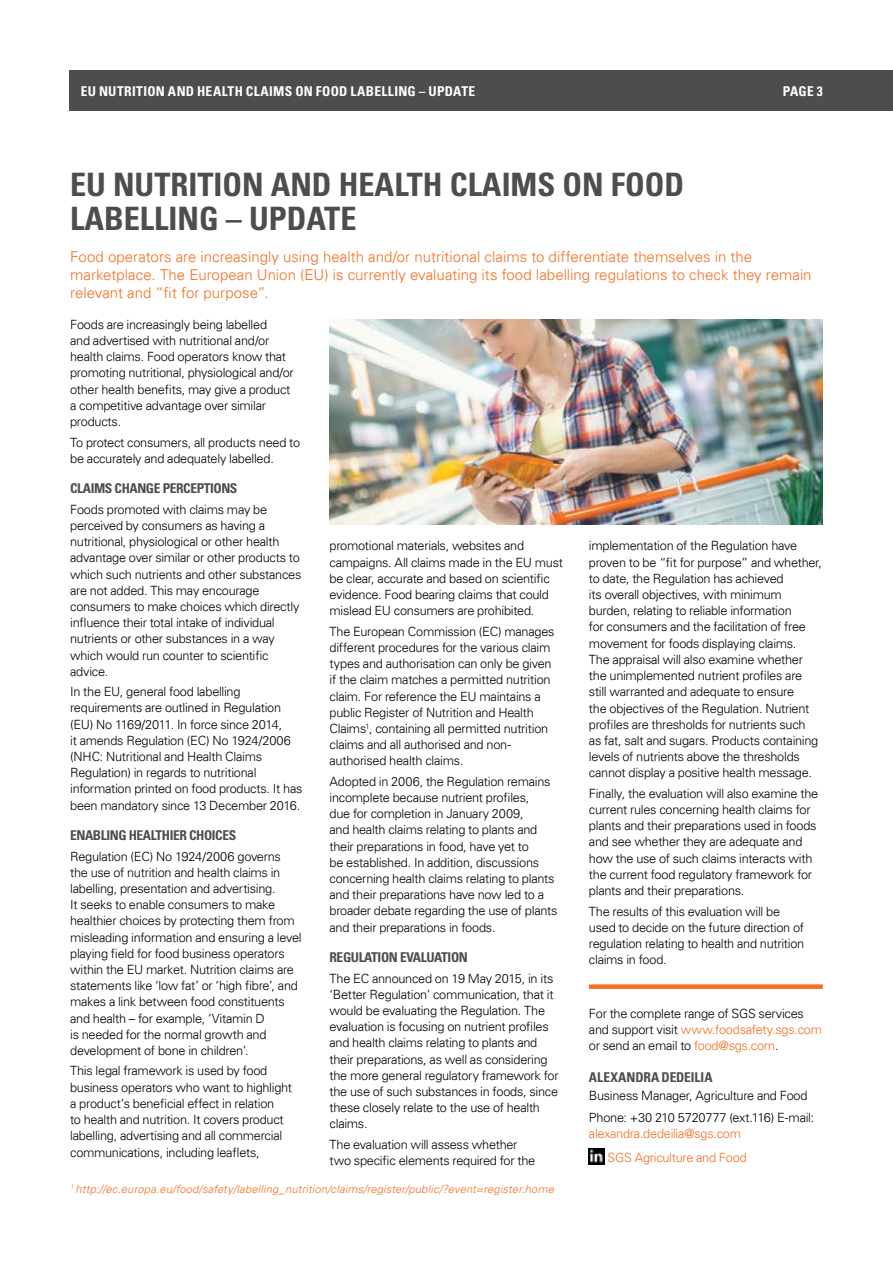
<style>
.page{position:relative;width:893px;height:1263px;background:#fff}
.page>*{position:absolute;margin:0;border:0;box-sizing:border-box;transform-origin:0 0}
.t1{font:700 condensed 32.25px/33.9px "Univers LT";color:#4d4d4f}
.t2{font:300 15px/18px "Univers LT";color:#f36f21}
.t3{font:700 condensed 13.5px "Univers LT";letter-spacing:-.03em;color:#4d4d4f}
.t4{font:700 condensed 13.5px "Univers LT";letter-spacing:.02em;color:#fff}
.t5{font:700 condensed 13.5px "Univers LT";letter-spacing:.005em;color:#4d4d4f}
.t6{font:700 condensed 13.5px "Univers LT";color:#fff}
.t7{font:300 12.75px/16.2px "Univers LT";letter-spacing:-.025em;color:#000}
.t8{font:300 12.75px/24px "Univers LT";letter-spacing:-.02em;color:#f36f21}
.t9{font:italic 300 11.25px "Univers LT";letter-spacing:.015em;color:#f36f21}
.s1{color:#f36f21}
</style>
<div class="page">
<div style="left:70px;top:70px;width:823px;height:41px;background:#4d4d4f"></div>
<div style="left:589px;top:984px;width:234px;height:5px;background:#f36f21"></div>
<img style="left:589px;top:1149px;width:16px;height:15px">
<img style="left:330px;top:320px;width:493px;height:204px">
<p class="t4" style="left:81px;top:83px;width:396px">EU NUTRITION AND HEALTH CLAIMS ON FOOD LABELLING – UPDATE</p>
<p class="t6" style="left:783px;top:83px;width:42px">PAGE 3</p>
<h1 class="t1" style="left:70px;top:167px;width:616px">EU NUTRITION AND HEALTH CLAIMS ON FOOD<br>LABELLING – UPDATE</h1>
<p class="t2" style="left:70px;top:247px;width:743px">Food operators are increasingly using health and/or nutritional claims to differentiate themselves in the marketplace. The European Union (EU) is currently evaluating its food labelling regulations to check they remain relevant and “fit for purpose”.</p>
<p class="t7" style="left:70px;top:316px;width:225px">Foods are increasingly being labelled<br>and advertised with nutritional and/or health claims. Food operators know that promoting nutritional, physiological and/or other health benefits, may give a product a competitive advantage over similar products.</p>
<p class="t7" style="left:70px;top:434px;width:231px">To protect consumers, all products need to be accurately and adequately labelled.</p>
<p class="t3" style="left:70px;top:480px;width:169px">CLAIMS CHANGE PERCEPTIONS</p>
<p class="t7" style="left:70px;top:501px;width:233px">Foods promoted with claims may be perceived by consumers as having a nutritional, physiological or other health advantage over similar or other products to which such nutrients and other substances are not added. This may encourage consumers to make choices which directly influence their total intake of individual nutrients or other substances in a way which would run counter to scientific advice.</p>
<p class="t7" style="left:70px;top:684px;width:234px">In the EU, general food labelling requirements are outlined in Regulation (EU) No 1169/2011. In force since 2014,<br>it amends Regulation (EC) No 1924/2006 (NHC: Nutritional and Health Claims Regulation) in regards to nutritional information printed on food products. It has been mandatory since 13 December 2016.</p>
<p class="t3" style="left:70px;top:827px;width:168px">ENABLING HEALTHIER CHOICES</p>
<p class="t7" style="left:70px;top:848px;width:233px">Regulation (EC) No 1924/2006 governs the use of nutrition and health claims in labelling, presentation and advertising.<br>It seeks to enable consumers to make healthier choices by protecting them from misleading information and ensuring a level playing field for food business operators within the EU market. Nutrition claims are statements like ‘low fat’ or ‘high fibre’, and makes a link between food constituents and health – for example, ‘Vitamin D<br>is needed for the normal growth and development of bone in children’.</p>
<p class="t7" style="left:70px;top:1063px;width:223px">This legal framework is used by food business operators who want to highlight a product’s beneficial effect in relation<br>to health and nutrition. It covers product labelling, advertising and all commercial communications, including leaflets,</p>
<p class="t7" style="left:589px;top:538px;width:235px">implementation of the Regulation have proven to be “fit for purpose” and whether, to date, the Regulation has achieved<br>its overall objectives, with minimum burden, relating to reliable information<br>for consumers and the facilitation of free movement for foods displaying claims.<br>The appraisal will also examine whether the unimplemented nutrient profiles are still warranted and adequate to ensure<br>the objectives of the Regulation. Nutrient profiles are thresholds for nutrients such<br>as fat, salt and sugars. Products containing levels of nutrients above the thresholds cannot display a positive health message.</p>
<p class="t7" style="left:589px;top:785px;width:231px">Finally, the evaluation will also examine the current rules concerning health claims for plants and their preparations used in foods and see whether they are adequate and how the use of such claims interacts with the current food regulatory framework for plants and their preparations.</p>
<p class="t7" style="left:589px;top:903px;width:217px">The results of this evaluation will be used to decide on the future direction of regulation relating to health and nutrition claims in food.</p>
<p class="t7" style="left:330px;top:538px;width:235px">promotional materials, websites and campaigns. All claims made in the EU must be clear, accurate and based on scientific evidence. Food bearing claims that could mislead EU consumers are prohibited.</p>
<p class="t7" style="left:330px;top:623px;width:227px">The European Commission (EC) manages different procedures for the various claim types and authorisation can only be given if the claim matches a permitted nutrition claim. For reference the EU maintains a public Register of Nutrition and Health Claims<sup>1</sup>, containing all permitted nutrition claims and all authorised and non&shy;authorised health claims.</p>
<p class="t7" style="left:330px;top:773px;width:229px">Adopted in 2006, the Regulation remains incomplete because nutrient profiles,<br>due for completion in January 2009,<br>and health claims relating to plants and their preparations in food, have yet to<br>be established. In addition, discussions concerning health claims relating to plants and their preparations have now led to a broader debate regarding the use of plants and their preparations in foods.</p>
<p class="t3" style="left:330px;top:949px;width:140px">REGULATION EVALUATION</p>
<p class="t7" style="left:330px;top:970px;width:231px">The EC announced on 19 May 2015, in its ‘Better Regulation’ communication, that it would be evaluating the Regulation. The evaluation is focusing on nutrient profiles and health claims relating to plants and their preparations, as well as considering the more general regulatory framework for the use of such substances in foods, since these closely relate to the use of health claims.</p>
<p class="t7" style="left:330px;top:1136px;width:207px">The evaluation will assess whether two specific elements required for the</p>
<p class="t7" style="left:589px;top:1005px;width:235px">For the complete range of SGS services and support visit <span class="s1">www.foodsafety.sgs.com </span>or send an email to <span class="s1">food@sgs.com</span>.</p>
<p class="t5" style="left:589px;top:1068px;width:125px">ALEXANDRA DEDEILIA</p>
<p class="t7" style="left:589px;top:1084px;width:227px;line-height:22.2px">Business Manager, Agriculture and Food<br>Phone: +30 210 5720777 (ext.116) E-mail:</p>
<p class="t8" style="left:607px;top:1121px;width:141px;text-indent:-19px">alexandra.dedeilia@sgs.com<br>SGS Agriculture and Food</p>
<p class="t9" style="left:70px;top:1182px;width:485px"><sup>1</sup> http://ec.europa.eu/food/safety/labelling_nutrition/claims/register/public/?event=register.home</p>
</div>
